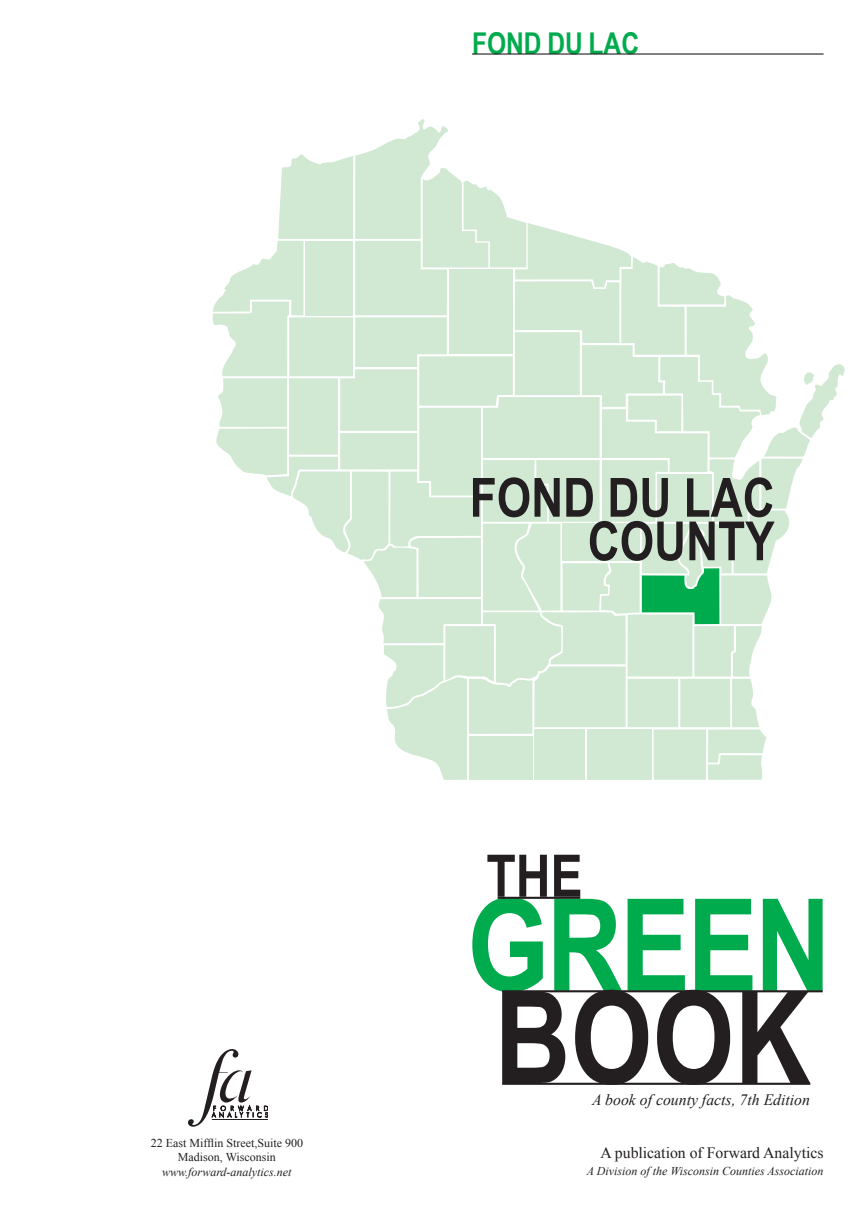
<style>
.page{position:relative;width:864px;height:1229px;background:#fff}
.page>*{position:absolute;margin:0;border:0;box-sizing:border-box;transform-origin:0 0}
.t1{font:700 54px/43.5px "Arial Narrow";color:#231f20;text-align:right}
.NEW_Body_Text{font:700 30px "Arial Narrow";color:#00ab4d}
.NEW_Body_Text-2{font:15.75px "Times New Roman";color:#231f20}
.Appdxhd{font:italic 15.75px "Times New Roman";color:#231f20}
.NEW_Body_Text-3{font:italic 12px "Times New Roman";color:#231f20}
.t2{font:12px "Times New Roman";color:#231f20}
</style>
<div class="page">
<svg style="left:213px;top:119px;width:632px;height:661px"></svg>
<svg style="left:472px;top:854px;width:351px;height:230px"></svg>
<hr style="left:498px;top:896px;width:82px;height:3px;background:#231f20">
<hr style="left:502px;top:990px;width:321px;height:2px;background:#231f20">
<hr style="left:502px;top:1082px;width:308px;height:2px;background:#231f20">
<hr style="left:472px;top:53px;width:352px;height:2px;background:#231f20">
<svg style="left:188px;top:1049px;width:80px;height:77px"></svg>
<hr style="left:212px;top:1119px;width:56px;height:1px;background:#231f20">
<p class="NEW_Body_Text" style="left:472px;top:20px;width:169px">FOND DU LAC</p>
<p class="t1" style="left:470px;top:475px;width:306px">FOND DU LAC<br>COUNTY</p>
<p class="t2" style="left:151px;top:1134px;width:154px">22 East Mifflin Street,Suite 900</p>
<p class="t2" style="left:178px;top:1149px;width:99px">Madison, Wisconsin</p>
<p class="NEW_Body_Text-3" style="left:162px;top:1163px;width:131px">www.forward-analytics.net</p>
<p class="Appdxhd" style="left:592px;top:1089px;width:220px">A book of county facts, 7th Edition</p>
<p class="NEW_Body_Text-2" style="left:600px;top:1142px;width:225px">A publication of Forward Analytics</p>
<p class="NEW_Body_Text-3" style="left:587px;top:1163px;width:238px">A Division of the Wisconsin Counties Association</p>
</div>
